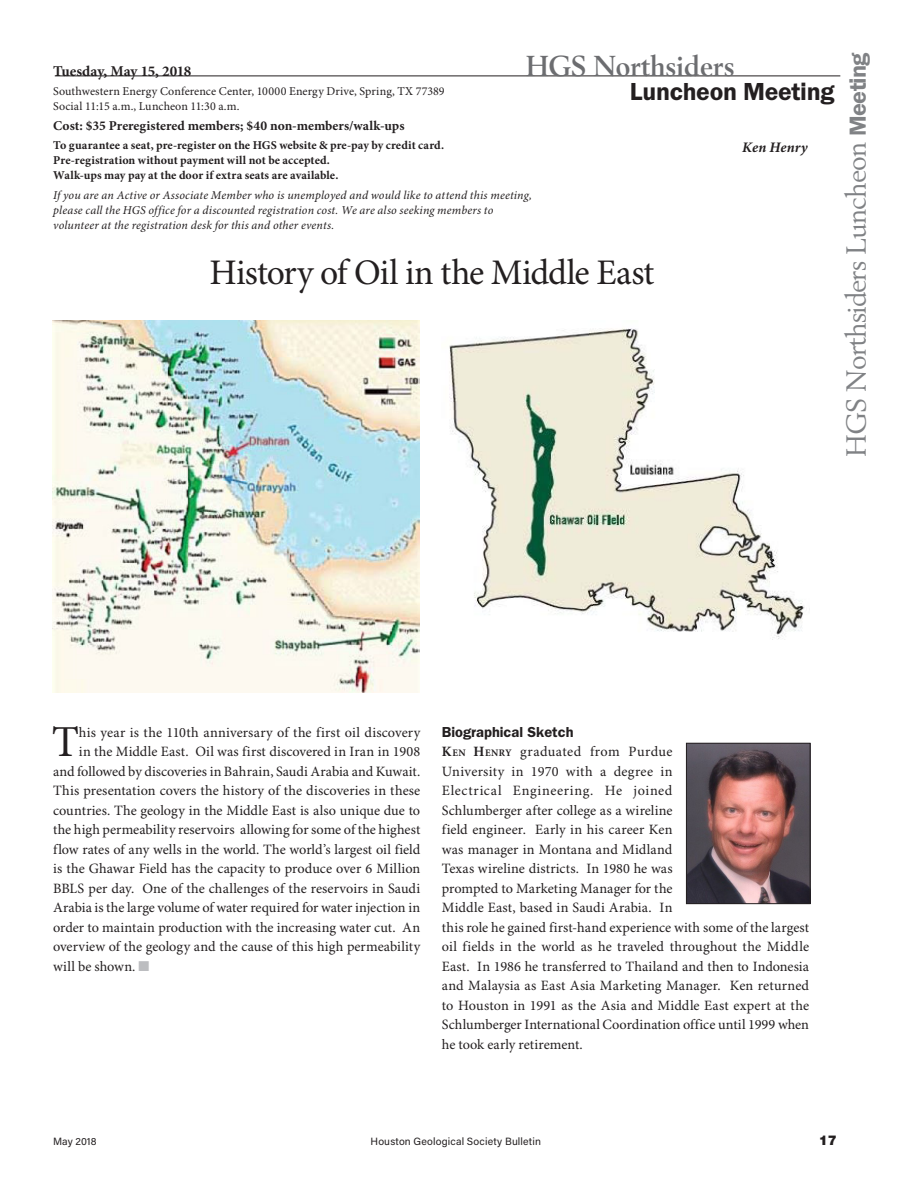
<style>
.page{position:relative;width:918px;height:1187px;background:#fff}
.page>*{position:absolute;margin:0;border:0;box-sizing:border-box;transform-origin:0 0}
.Minion_Body_DropCp{font:44.25px "Minion Pro";color:#231f20}
.Article_Mtg__Title{font:36px "Minion Pro";letter-spacing:-.025em;color:#231f20}
.t1{font:700 28.5px "Berling";color:#6c6d70;scale:.95 1}
.t2{font:27.3px "Berling";letter-spacing:-.03em;color:#808285}
.t3{font:25.5px "Franklin Gothic URW Dem";letter-spacing:-.01em;color:#231f20}
.Minion_Body_Copy_no{font:700 15px "Minion Pro";letter-spacing:-.015em;color:#231f20}
.Sub_Hd_1{font:600 14.55px "Franklin Gothic";color:#231f20}
.Author{font:italic 700 14.55px "Minion Pro";letter-spacing:.01em;color:#231f20}
.Minion_Body_DropCp-2{font:14.25px "Minion Pro";letter-spacing:.005em;color:#231f20}
.Minion_Body_Copy{font:14.25px/19.5px "Minion Pro";letter-spacing:.01em;color:#231f20}
.meeting_cost{font:700 13.5px "Minion Pro";letter-spacing:.005em;color:#231f20}
.t4{font:900 13.5px "Helvetica Neue";color:#231f20}
.Minion_Body_Copy_no-2{font:italic 12px/15px "Minion Pro";letter-spacing:.015em;color:#231f20}
.meeting_location__ti{font:700 12px/15px "Minion Pro";letter-spacing:.005em;color:#231f20}
.meeting_location__ti-2{font:12px/15px "Minion Pro";letter-spacing:.005em;color:#231f20}
.t5{font:10.5px "Acumin Pro";letter-spacing:.015em;color:#231f20}
.s1{font-family:"Franklin Gothic URW Dem";font-size:24px}
.s2{color:#bcbdc0}
.s3{font-family:"Minion";font-weight:700}
.s4{font-family:"Minion";font-weight:700;font-size:10.05px}
</style>
<div class="page">
<hr style="left:55px;top:76px;width:784px;height:1px;background:#231f20">
<img style="left:52px;top:320px;width:367px;height:372px">
<img style="left:449px;top:328px;width:356px;height:312px">
<img style="left:687px;top:745px;width:121px;height:157px">
<div style="left:685px;top:743px;width:125px;height:161px;border:1px solid #231f20"></div>
<p class="t1" style="left:525px;top:49px;width:221px">HGS Northsiders</p>
<p class="t3" style="left:629px;top:76px;width:206px">Luncheon Meeting</p>
<p class="Minion_Body_Copy_no" style="left:53px;top:62px;width:139px">Tuesday, May 15, 2018-----</p>
<p class="meeting_location__ti-2" style="left:53px;top:84px;width:393px">Southwestern Energy Conference Center, 10000 Energy Drive, Spring, TX 77389<br>Social 11:15 a.m., Luncheon 11:30 a.m.</p>
<p class="meeting_cost" style="left:53px;top:117px;width:352px">Cost: $35 Preregistered members; $40 non-members/walk-ups</p>
<p class="meeting_location__ti" style="left:53px;top:138px;width:392px">To guarantee a seat, pre-register on the HGS website &amp; pre-pay by credit card.<br>Pre-registration without payment will not be accepted.<br>Walk-ups may pay at the door if extra seats are available.</p>
<p class="Minion_Body_Copy_no-2" style="left:53px;top:188px;width:480px">If you are an Active or Associate Member who is unemployed and would like to attend this meeting, please call the HGS office for a discounted registration cost. We are also seeking members to volunteer at the registration desk for this and other events.</p>
<p class="Article_Mtg__Title" style="left:209px;top:251px;width:446px">History of Oil in the Middle East</p>
<p class="Author" style="left:741px;top:138px;width:67px">Ken Henry</p>
<p class="t2" style="left:839px;top:456px;width:406px;rotate:-90deg">HGS Northsiders Luncheon <span class="s1">Meeting</span></p>
<p class="Minion_Body_DropCp" style="left:52px;top:715px;width:29px">T</p>
<p class="Minion_Body_DropCp-2" style="left:79px;top:723px;width:342px">his year is the 110th anniversary of the first oil discovery</p>
<p class="Minion_Body_DropCp-2" style="left:79px;top:743px;width:343px">in the Middle East. Oil was first discovered in Iran in 1908</p>
<p class="Minion_Body_DropCp-2" style="left:53px;top:762px;width:368px">and followed by discoveries in Bahrain, Saudi Arabia and Kuwait.</p>
<p class="Minion_Body_DropCp-2" style="left:53px;top:782px;width:368px">This presentation covers the history of the discoveries in these</p>
<p class="Minion_Body_DropCp-2" style="left:53px;top:801px;width:368px">countries. The geology in the Middle East is also unique due to</p>
<p class="Minion_Body_DropCp-2" style="left:53px;top:821px;width:368px">the high permeability reservoirs allowing for some of the highest</p>
<p class="Minion_Body_DropCp-2" style="left:53px;top:840px;width:368px">flow rates of any wells in the world. The world’s largest oil field</p>
<p class="Minion_Body_DropCp-2" style="left:53px;top:860px;width:368px">is the Ghawar Field has the capacity to produce over 6 Million</p>
<p class="Minion_Body_DropCp-2" style="left:53px;top:879px;width:368px">BBLS per day. One of the challenges of the reservoirs in Saudi</p>
<p class="Minion_Body_DropCp-2" style="left:53px;top:899px;width:368px">Arabia is the large volume of water required for water injection in</p>
<p class="Minion_Body_DropCp-2" style="left:53px;top:918px;width:368px">order to maintain production with the increasing water cut. An</p>
<p class="Minion_Body_DropCp-2" style="left:53px;top:938px;width:368px">overview of the geology and the cause of this high permeability</p>
<p class="Minion_Body_DropCp-2" style="left:53px;top:957px;width:98px">will be shown. <span class="s2">■</span></p>
<p class="Sub_Hd_1" style="left:441px;top:723px;width:133px">Biographical Sketch</p>
<p class="Minion_Body_Copy" style="left:441px;top:742px;width:368px"><span class="s3">K</span><span class="s4">EN</span> <span class="s3">H</span><span class="s4">ENRY</span> graduated from Purdue<br>University in 1970 with a degree in<br>Electrical Engineering. He joined<br>Schlumberger after college as a wireline<br>field engineer. Early in his career Ken<br>was manager in Montana and Midland<br>Texas wireline districts. In 1980 he was<br>prompted to Marketing Manager for the<br>Middle East, based in Saudi Arabia. In<br>this role he gained first-hand experience with some of the largest oil fields in the world as he traveled throughout the Middle East. In 1986 he transferred to Thailand and then to Indonesia and Malaysia as East Asia Marketing Manager. Ken returned to Houston in 1991 as the Asia and Middle East expert at the Schlumberger International Coordination office until 1999 when he took early retirement.</p>
<p class="t5" style="left:53px;top:1133px;width:45px">May 2018</p>
<p class="t5" style="left:370px;top:1133px;width:172px">Houston Geological Society Bulletin</p>
<p class="t4" style="left:818px;top:1132px;width:20px">17</p>
</div>
